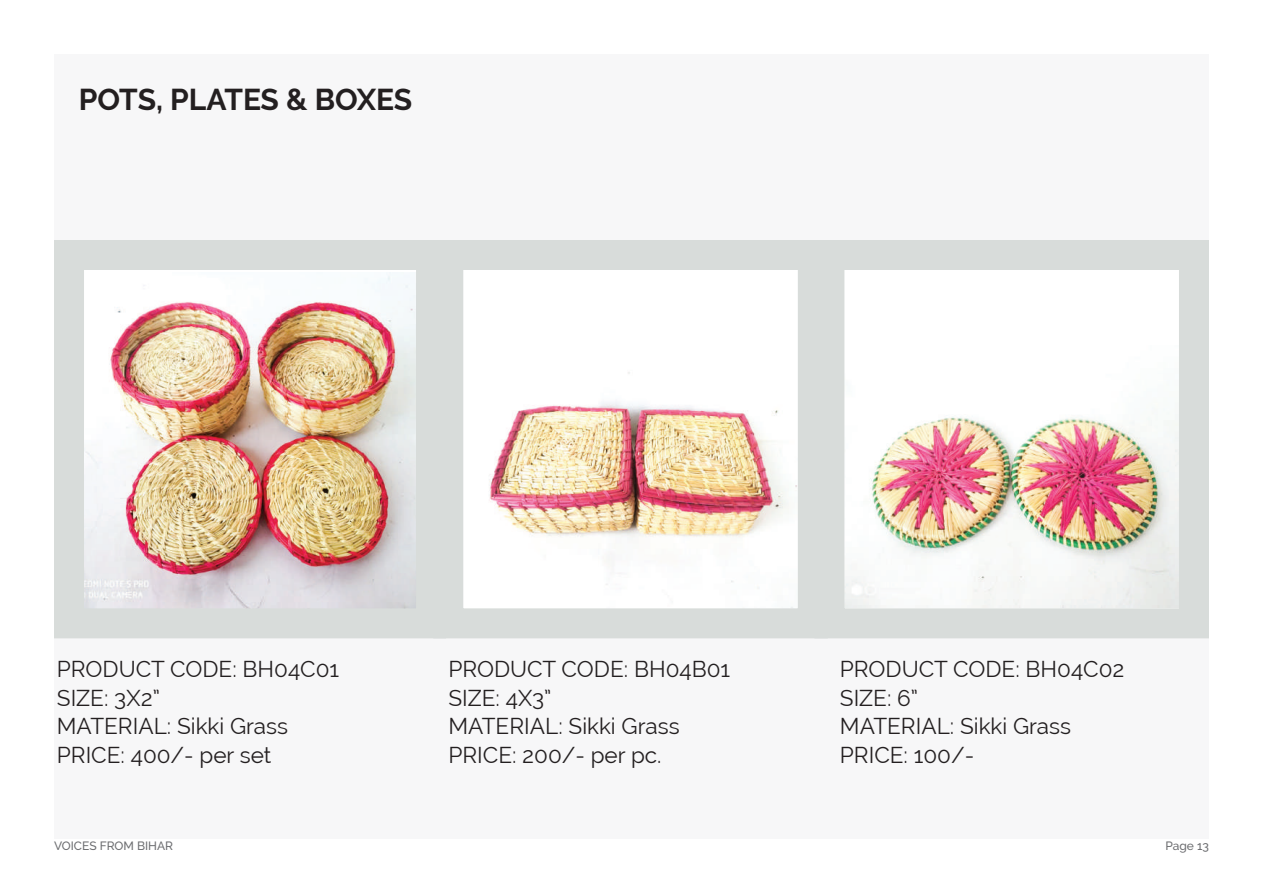
<style>
.page{position:relative;width:1263px;height:893px;background:#fff}
.page>*{position:absolute;margin:0;border:0;box-sizing:border-box;transform-origin:0 0}
.t1{font:700 30px "Raleway";color:#231f20}
.t2{font:22.5px/28.5px "Raleway";color:#231f20}
.t3{font:500 12px "Raleway";color:#6c6d70}
</style>
<div class="page">
<div style="left:54px;top:54px;width:1155px;height:785px;background:#f7f7f8"></div>
<div style="left:54px;top:241px;width:1153px;height:396px;background:#fff"></div>
<img style="left:85px;top:273px;width:330px;height:334px">
<div style="left:54px;top:240px;width:392px;height:398px;border:30px solid #d8dcda"></div>
<img style="left:489px;top:372px;width:308px;height:235px">
<div style="left:433px;top:240px;width:395px;height:398px;border:30px solid #d8dcda"></div>
<img style="left:845px;top:413px;width:333px;height:194px">
<div style="left:814px;top:240px;width:395px;height:398px;border:30px solid #d8dcda"></div>
<h1 class="t1" style="left:79px;top:82px;width:335px">POTS, PLATES &amp; BOXES</h1>
<p class="t2" style="left:57px;top:655px;width:284px">PRODUCT CODE: BH04C01<br>SIZE: 3X2”<br>MATERIAL: Sikki Grass<br>PRICE: ₹400/- per set</p>
<p class="t2" style="left:448px;top:655px;width:283px">PRODUCT CODE: BH04B01<br>SIZE: 4X3”<br>MATERIAL: Sikki Grass<br>PRICE: ₹200/- per pc.</p>
<p class="t2" style="left:840px;top:655px;width:286px">PRODUCT CODE: BH04C02<br>SIZE: 6”<br>MATERIAL: Sikki Grass<br>PRICE: 100₹/-</p>
<p class="t3" style="left:54px;top:839px;width:121px">VOICES FROM BIHAR</p>
<p class="t3" style="left:1165px;top:839px;width:45px">Page 13</p>
</div>
